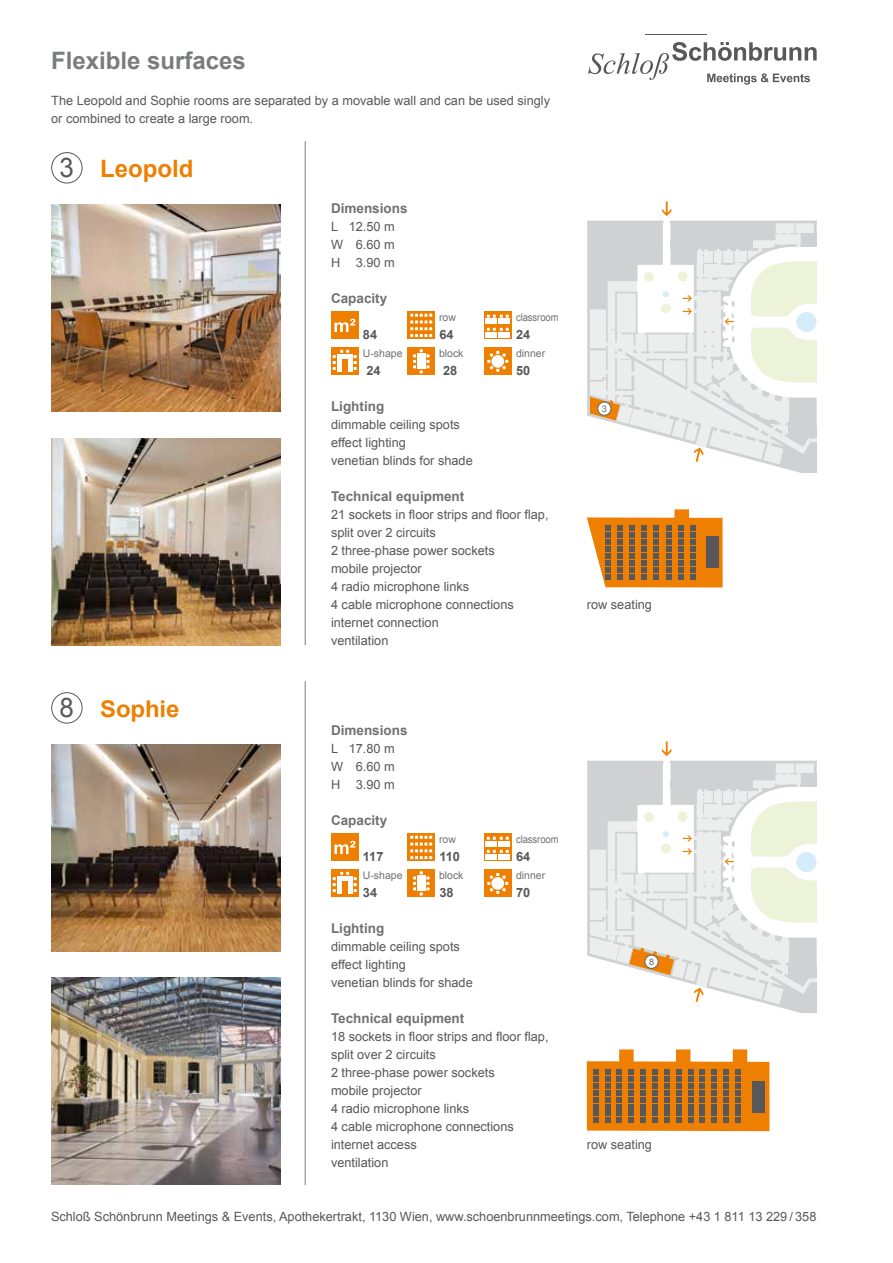
<style>
.page{position:relative;width:893px;height:1263px;background:#fff}
.page>*{position:absolute;margin:0;border:0;box-sizing:border-box;transform-origin:0 0}
.t1{font:27px "Arial";color:#58585a;scale:.96 1}
.t2{font:700 24px "Arial";color:#7b7c7e}
.t3{font:700 24px "Arial";color:#ee7f00}
.t4{font:700 23.1px "Arial";letter-spacing:-.005em;color:#ee7f00;scale:1.04 1}
.t5{font:700 13.5px "Arial";color:#707172}
.t6{font:12.75px/18px "Arial";color:#58585a}
.t7{font:700 12.75px "Arial";color:#58585a}
.t8{font:10.5px "Arial";color:#707172}
.t9{font:10.5px "Arial";color:#707172;scale:.9 1}
.t10{font:9px "Arial";color:#646567}
</style>
<div class="page">
<img style="left:51px;top:438px;width:230px;height:208px">
<img style="left:51px;top:978px;width:230px;height:207px">
<div style="left:51px;top:692px;width:32px;height:31px;border:1px solid #58585a;border-radius:50%"></div>
<div style="left:51px;top:152px;width:32px;height:31px;border:1px solid #58585a;border-radius:50%"></div>
<div style="left:331px;top:312px;width:27px;height:27px;background:#ee7f00"></div>
<svg style="left:334px;top:319px;width:21px;height:13px"></svg>
<svg style="left:408px;top:312px;width:27px;height:27px"></svg>
<svg style="left:410px;top:314px;width:22px;height:23px"></svg>
<svg style="left:484px;top:312px;width:27px;height:27px"></svg>
<div style="left:486px;top:319px;width:11px;height:5px;background:#fff"></div>
<div style="left:499px;top:319px;width:11px;height:5px;background:#fff"></div>
<svg style="left:487px;top:315px;width:22px;height:3px"></svg>
<div style="left:486px;top:332px;width:11px;height:5px;background:#fff"></div>
<div style="left:499px;top:332px;width:11px;height:5px;background:#fff"></div>
<svg style="left:487px;top:328px;width:22px;height:3px"></svg>
<svg style="left:331px;top:348px;width:27px;height:27px"></svg>
<div style="left:337px;top:360px;width:5px;height:11px;background:#fff"></div>
<hr style="left:348px;top:360px;width:4px;height:11px;background:#fff">
<svg style="left:333px;top:350px;width:24px;height:20px"></svg>
<div style="left:408px;top:348px;width:27px;height:27px;background:#ee7f00"></div>
<svg style="left:413px;top:349px;width:17px;height:24px"></svg>
<div style="left:484px;top:348px;width:27px;height:27px;background:#ee7f00"></div>
<svg style="left:487px;top:351px;width:21px;height:21px"></svg>
<div style="left:491px;top:355px;width:13px;height:13px;background:#fff;border-radius:50%"></div>
<div style="left:331px;top:834px;width:27px;height:27px;background:#ee7f00"></div>
<svg style="left:334px;top:841px;width:21px;height:13px"></svg>
<svg style="left:408px;top:834px;width:27px;height:27px"></svg>
<svg style="left:410px;top:836px;width:22px;height:23px"></svg>
<svg style="left:484px;top:834px;width:27px;height:27px"></svg>
<div style="left:486px;top:841px;width:11px;height:5px;background:#fff"></div>
<div style="left:499px;top:841px;width:11px;height:5px;background:#fff"></div>
<svg style="left:487px;top:837px;width:22px;height:3px"></svg>
<div style="left:486px;top:854px;width:11px;height:5px;background:#fff"></div>
<div style="left:499px;top:854px;width:11px;height:5px;background:#fff"></div>
<svg style="left:487px;top:850px;width:22px;height:3px"></svg>
<svg style="left:331px;top:870px;width:27px;height:27px"></svg>
<div style="left:337px;top:882px;width:5px;height:11px;background:#fff"></div>
<hr style="left:348px;top:882px;width:4px;height:11px;background:#fff">
<svg style="left:333px;top:872px;width:24px;height:20px"></svg>
<div style="left:408px;top:870px;width:27px;height:27px;background:#ee7f00"></div>
<svg style="left:413px;top:871px;width:17px;height:24px"></svg>
<div style="left:484px;top:870px;width:27px;height:27px;background:#ee7f00"></div>
<svg style="left:487px;top:873px;width:21px;height:21px"></svg>
<div style="left:491px;top:877px;width:13px;height:13px;background:#fff;border-radius:50%"></div>
<hr style="left:305px;top:681px;width:1px;height:504px;background:#7b7c7e">
<hr style="left:305px;top:141px;width:1px;height:504px;background:#7b7c7e">
<svg style="left:588px;top:201px;width:229px;height:271px"></svg>
<div style="left:598px;top:402px;width:13px;height:13px;background:#fff;border-radius:50%"></div>
<div style="left:597px;top:402px;width:14px;height:14px;border:1px solid #646567;border-radius:50%"></div>
<svg style="left:588px;top:741px;width:229px;height:271px"></svg>
<hr style="left:646px;top:34px;width:61px;height:1px;background:#58585a">
<svg style="left:588px;top:42px;width:229px;height:43px"></svg>
<img style="left:51px;top:744px;width:230px;height:207px">
<img style="left:51px;top:205px;width:230px;height:207px">
<svg style="left:587px;top:509px;width:136px;height:78px"></svg>
<div style="left:619px;top:1049px;width:15px;height:22px;background:#ee7f00"></div>
<div style="left:676px;top:1049px;width:14px;height:22px;background:#ee7f00"></div>
<div style="left:733px;top:1049px;width:14px;height:22px;background:#ee7f00"></div>
<svg style="left:587px;top:1061px;width:182px;height:70px;background:#c0741d"></svg>
<div style="left:753px;top:1081px;width:12px;height:32px;background:#58585a"></div>
<h2 class="t2" style="left:51px;top:45px;width:196px">Flexible surfaces</h2>
<p class="t6" style="left:51px;top:92px;width:500px">The Leopold and Sophie rooms are separated by a movable wall and can be used singly or combined to create a large room.</p>
<h1 class="t1" style="left:59px;top:150px;width:17px">3</h1>
<h2 class="t3" style="left:100px;top:153px;width:95px">Leopold</h2>
<h1 class="t1" style="left:59px;top:690px;width:17px">8</h1>
<h3 class="t4" style="left:100px;top:694px;width:78px">Sophie</h3>
<p class="t5" style="left:331px;top:199px;width:78px">Dimensions</p>
<p class="t6" style="left:331px;top:218px;width:65px;text-align:justify">L 12.50 m W 6.60 m H 3.90 m</p>
<p class="t5" style="left:331px;top:289px;width:58px">Capacity</p>
<p class="t8" style="left:439px;top:310px;width:18px">row</p>
<p class="t9" style="left:516px;top:310px;width:49px">classroom</p>
<p class="t7" style="left:363px;top:326px;width:16px">84</p>
<p class="t7" style="left:439px;top:326px;width:16px">64</p>
<p class="t7" style="left:516px;top:326px;width:16px">24</p>
<p class="t8" style="left:363px;top:346px;width:41px">U-shape</p>
<p class="t8" style="left:439px;top:346px;width:26px">block</p>
<p class="t8" style="left:516px;top:346px;width:31px">dinner</p>
<p class="t7" style="left:366px;top:362px;width:16px">24</p>
<p class="t7" style="left:443px;top:362px;width:16px">28</p>
<p class="t7" style="left:516px;top:362px;width:16px">50</p>
<p class="t5" style="left:331px;top:397px;width:55px">Lighting</p>
<p class="t6" style="left:331px;top:416px;width:143px">dimmable ceiling spots effect lighting<br>venetian blinds for shade</p>
<p class="t5" style="left:331px;top:487px;width:135px">Technical equipment</p>
<p class="t6" style="left:331px;top:506px;width:219px">21 sockets in floor strips and floor flap, split over 2 circuits<br>2 three-phase power sockets<br>mobile projector<br>4 radio microphone links<br>4 cable microphone connections internet connection<br>ventilation</p>
<p class="t10" style="left:602px;top:403px;width:7px">3</p>
<p class="t6" style="left:587px;top:596px;width:67px">row seating</p>
<p class="t5" style="left:331px;top:721px;width:78px">Dimensions</p>
<p class="t6" style="left:331px;top:740px;width:65px;text-align:justify">L 17.80 m W 6.60 m H 3.90 m</p>
<p class="t5" style="left:331px;top:811px;width:58px">Capacity</p>
<p class="t8" style="left:439px;top:832px;width:18px">row</p>
<p class="t9" style="left:516px;top:832px;width:49px">classroom</p>
<p class="t7" style="left:363px;top:848px;width:22px">117</p>
<p class="t7" style="left:439px;top:848px;width:22px">110</p>
<p class="t7" style="left:516px;top:848px;width:16px">64</p>
<p class="t8" style="left:363px;top:868px;width:41px">U-shape</p>
<p class="t8" style="left:439px;top:868px;width:26px">block</p>
<p class="t8" style="left:516px;top:868px;width:31px">dinner</p>
<p class="t7" style="left:363px;top:884px;width:16px">34</p>
<p class="t7" style="left:439px;top:884px;width:16px">38</p>
<p class="t7" style="left:516px;top:884px;width:16px">70</p>
<p class="t5" style="left:331px;top:919px;width:55px">Lighting</p>
<p class="t6" style="left:331px;top:938px;width:143px">dimmable ceiling spots effect lighting<br>venetian blinds for shade</p>
<p class="t5" style="left:331px;top:1009px;width:135px">Technical equipment</p>
<p class="t6" style="left:331px;top:1028px;width:219px">18 sockets in floor strips and floor flap, split over 2 circuits<br>2 three-phase power sockets<br>mobile projector<br>4 radio microphone links<br>4 cable microphone connections internet access<br>ventilation</p>
<p class="t10" style="left:649px;top:956px;width:7px">8</p>
<p class="t6" style="left:587px;top:1136px;width:67px">row seating</p>
<p class="t6" style="left:51px;top:1208px;width:767px">Schloß Schönbrunn Meetings &amp; Events, Apothekertrakt, 1130 Wien, www.schoenbrunnmeetings.com, Telephone +43 1 811 13 229 / 358</p>
</div>
